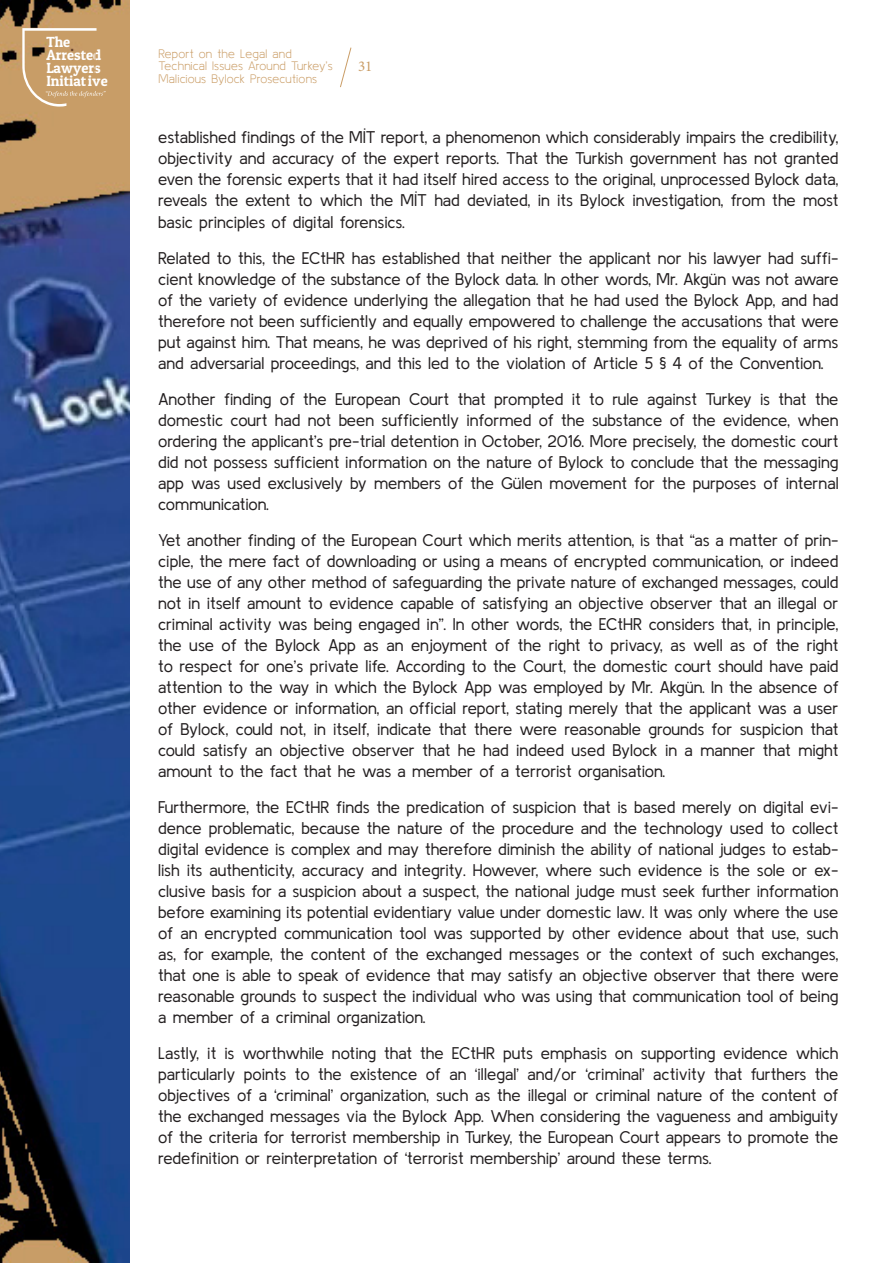
<style>
.page{position:relative;width:893px;height:1263px;background:#fff}
.page>*{position:absolute;margin:0;border:0;box-sizing:border-box;transform-origin:0 0}
.metin{font:16.5px/21px "Kulim Park";color:#231f20;text-align:justify}
.t1{font:15px "Minion Pro";color:#ca9d66}
.t2{font:14.7px/12.9px "Patua One";color:#fff}
.t3{font:200 12.15px/12.1px "Kulim Park";letter-spacing:.02em;color:#ca9d66}
</style>
<div class="page">
<img style="left:0;top:0;width:130px;height:1263px">
<svg style="left:22px;top:28px;width:84px;height:79px;background:#c9a271"></svg>
<hr style="left:95px;top:38px;width:1px;height:39px;background:#ca9d66">
<svg style="left:340px;top:47px;width:12px;height:41px"></svg>
<p class="t2" style="left:46px;top:35px;width:63px">The<br>Arrested<br>Lawyers<br>Initiative</p>
<p class="t3" style="left:159px;top:48px;width:176px">Report on the Legal and<br>Technical Issues Around Turkey’s<br>Malicious Bylock Prosecutions</p>
<p class="t1" style="left:358px;top:56px;width:16px">31</p>
<p class="metin" style="left:158px;top:127px;width:682px">established findings of the MİT report, a phenomenon which considerably impairs the credibility, objectivity and accuracy of the expert reports. That the Turkish government has not granted even the forensic experts that it had itself hired access to the original, unprocessed Bylock data, reveals the extent to which the MİT had deviated, in its Bylock investigation, from the most basic principles of digital forensics.</p>
<p class="metin" style="left:158px;top:247px;width:682px">Related to this, the ECtHR has established that neither the applicant nor his lawyer had suffi&shy;cient knowledge of the substance of the Bylock data. In other words, Mr. Akgün was not aware of the variety of evidence underlying the allegation that he had used the Bylock App, and had therefore not been sufficiently and equally empowered to challenge the accusations that were put against him. That means, he was deprived of his right, stemming from the equality of arms and adversarial proceedings, and this led to the violation of Article 5 § 4 of the Convention.</p>
<p class="metin" style="left:158px;top:388px;width:682px">Another finding of the European Court that prompted it to rule against Turkey is that the domestic court had not been sufficiently informed of the substance of the evidence, when ordering the applicant’s pre-trial detention in October, 2016. More precisely, the domestic court did not possess sufficient information on the nature of Bylock to conclude that the messaging app was used exclusively by members of the Gülen movement for the purposes of internal communication.</p>
<p class="metin" style="left:158px;top:529px;width:682px">Yet another finding of the European Court which merits attention, is that “as a matter of prin&shy;ciple, the mere fact of downloading or using a means of encrypted communication, or indeed the use of any other method of safeguarding the private nature of exchanged messages, could not in itself amount to evidence capable of satisfying an objective observer that an illegal or criminal activity was being engaged in”. In other words, the ECtHR considers that, in principle, the use of the Bylock App as an enjoyment of the right to privacy, as well as of the right to respect for one’s private life. According to the Court, the domestic court should have paid attention to the way in which the Bylock App was employed by Mr. Akgün. In the absence of other evidence or information, an official report, stating merely that the applicant was a user of Bylock, could not, in itself, indicate that there were reasonable grounds for suspicion that could satisfy an objective observer that he had indeed used Bylock in a manner that might amount to the fact that he was a member of a terrorist organisation.</p>
<p class="metin" style="left:158px;top:796px;width:682px">Furthermore, the ECtHR finds the predication of suspicion that is based merely on digital evi&shy;dence problematic, because the nature of the procedure and the technology used to collect digital evidence is complex and may therefore diminish the ability of national judges to estab&shy;lish its authenticity, accuracy and integrity. However, where such evidence is the sole or ex&shy;clusive basis for a suspicion about a suspect, the national judge must seek further information before examining its potential evidentiary value under domestic law. It was only where the use of an encrypted communication tool was supported by other evidence about that use, such as, for example, the content of the exchanged messages or the context of such exchanges, that one is able to speak of evidence that may satisfy an objective observer that there were reasonable grounds to suspect the individual who was using that communication tool of being a member of a criminal organization.</p>
<p class="metin" style="left:158px;top:1042px;width:682px">Lastly, it is worthwhile noting that the ECtHR puts emphasis on supporting evidence which particularly points to the existence of an ‘illegal’ and/or ‘criminal’ activity that furthers the objectives of a ‘criminal’ organization, such as the illegal or criminal nature of the content of the exchanged messages via the Bylock App. When considering the vagueness and ambiguity of the criteria for terrorist membership in Turkey, the European Court appears to promote the redefinition or reinterpretation of ‘terrorist membership’ around these terms.</p>
</div>
